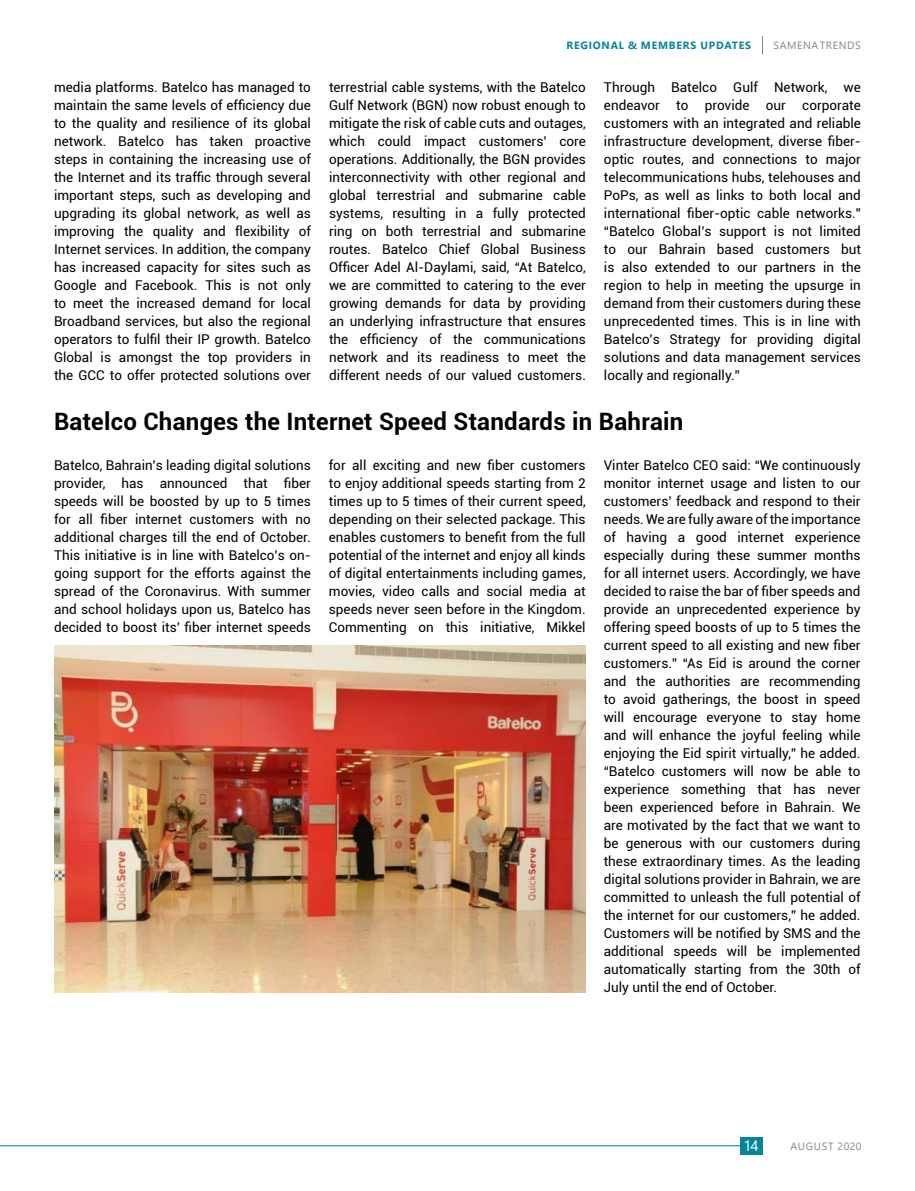
<style>
.page{position:relative;width:915px;height:1191px;background:#fff}
.page>*{position:absolute;margin:0;border:0;box-sizing:border-box;transform-origin:0 0}
.t1{font:700 24px "Roboto";letter-spacing:.01em;color:#000}
.t2{font:15px "Segoe UI";color:#fff}
.t3{font:13.5px/18px "Roboto";color:#000;text-align:justify}
.t4{font:700 10.5px "Segoe UI";letter-spacing:.075em;color:#05849a}
.t5{font:10.5px "Segoe UI";letter-spacing:.06em;color:#828486}
</style>
<div class="page">
<hr style="left:0;top:1145px;width:740px;height:1px;background:#05849a">
<div style="left:739px;top:1137px;width:23px;height:17px;background:#05849a"></div>
<img style="left:54px;top:645px;width:531px;height:347px">
<p class="t4" style="left:566px;top:35px;width:186px">REGIONAL &amp; MEMBERS UPDATES</p>
<p class="t5" style="left:773px;top:35px;width:89px">SAMENA TRENDS</p>
<p class="t3" style="left:54px;top:78px;width:258px">media platforms. Batelco has managed to maintain the same levels of efficiency due to the quality and resilience of its global network. Batelco has taken proactive steps in containing the increasing use of the Internet and its traffic through several important steps, such as developing and upgrading its global network, as well as improving the quality and flexibility of Internet services. In addition, the company has increased capacity for sites such as Google and Facebook. This is not only to meet the increased demand for local Broadband services, but also the regional operators to fulfil their IP growth. Batelco Global is amongst the top providers in the GCC to offer protected solutions over</p>
<p class="t3" style="left:329px;top:78px;width:258px">terrestrial cable systems, with the Batelco Gulf Network (BGN) now robust enough to mitigate the risk of cable cuts and outages, which could impact customers’ core operations. Additionally, the BGN provides interconnectivity with other regional and global terrestrial and submarine cable systems, resulting in a fully protected ring on both terrestrial and submarine routes. Batelco Chief Global Business Officer Adel Al-Daylami, said, “At Batelco, we are committed to catering to the ever growing demands for data by providing an underlying infrastructure that ensures the efficiency of the communications network and its readiness to meet the different needs of our valued customers.</p>
<p class="t3" style="left:603px;top:78px;width:258px">Through Batelco Gulf Network, we endeavor to provide our corporate customers with an integrated and reliable infrastructure development, diverse fiber&shy;optic routes, and connections to major telecommunications hubs, telehouses and PoPs, as well as links to both local and international fiber-optic cable networks.” “Batelco Global’s support is not limited to our Bahrain based customers but is also extended to our partners in the region to help in meeting the upsurge in demand from their customers during these unprecedented times. This is in line with Batelco’s Strategy for providing digital solutions and data management services locally and regionally.”</p>
<h1 class="t1" style="left:54px;top:405px;width:630px">Batelco Changes the Internet Speed Standards in Bahrain</h1>
<p class="t3" style="left:54px;top:455px;width:258px">Batelco, Bahrain’s leading digital solutions provider, has announced that fiber speeds will be boosted by up to 5 times for all fiber internet customers with no additional charges till the end of October.<br>This initiative is in line with Batelco’s on&shy;going support for the efforts against the spread of the Coronavirus. With summer and school holidays upon us, Batelco has decided to boost its’ fiber internet speeds</p>
<p class="t3" style="left:329px;top:455px;width:258px">for all exciting and new fiber customers to enjoy additional speeds starting from 2 times up to 5 times of their current speed, depending on their selected package. This enables customers to benefit from the full potential of the internet and enjoy all kinds of digital entertainments including games, movies, video calls and social media at speeds never seen before in the Kingdom.<br>Commenting on this initiative, Mikkel</p>
<p class="t3" style="left:603px;top:455px;width:258px">Vinter Batelco CEO said: “We continuously monitor internet usage and listen to our customers’ feedback and respond to their needs. We are fully aware of the importance of having a good internet experience especially during these summer months for all internet users. Accordingly, we have decided to raise the bar of fiber speeds and provide an unprecedented experience by offering speed boosts of up to 5 times the current speed to all existing and new fiber customers.” “As Eid is around the corner and the authorities are recommending to avoid gatherings, the boost in speed will encourage everyone to stay home and will enhance the joyful feeling while enjoying the Eid spirit virtually,” he added. “Batelco customers will now be able to experience something that has never been experienced before in Bahrain. We are motivated by the fact that we want to be generous with our customers during these extraordinary times. As the leading digital solutions provider in Bahrain, we are committed to unleash the full potential of the internet for our customers,” he added.<br>Customers will be notified by SMS and the additional speeds will be implemented automatically starting from the 30th of July until the end of October.</p>
<p class="t2" style="left:743px;top:1131px;width:17px">14</p>
<p class="t5" style="left:790px;top:1136px;width:73px">AUGUST 2020</p>
</div>
